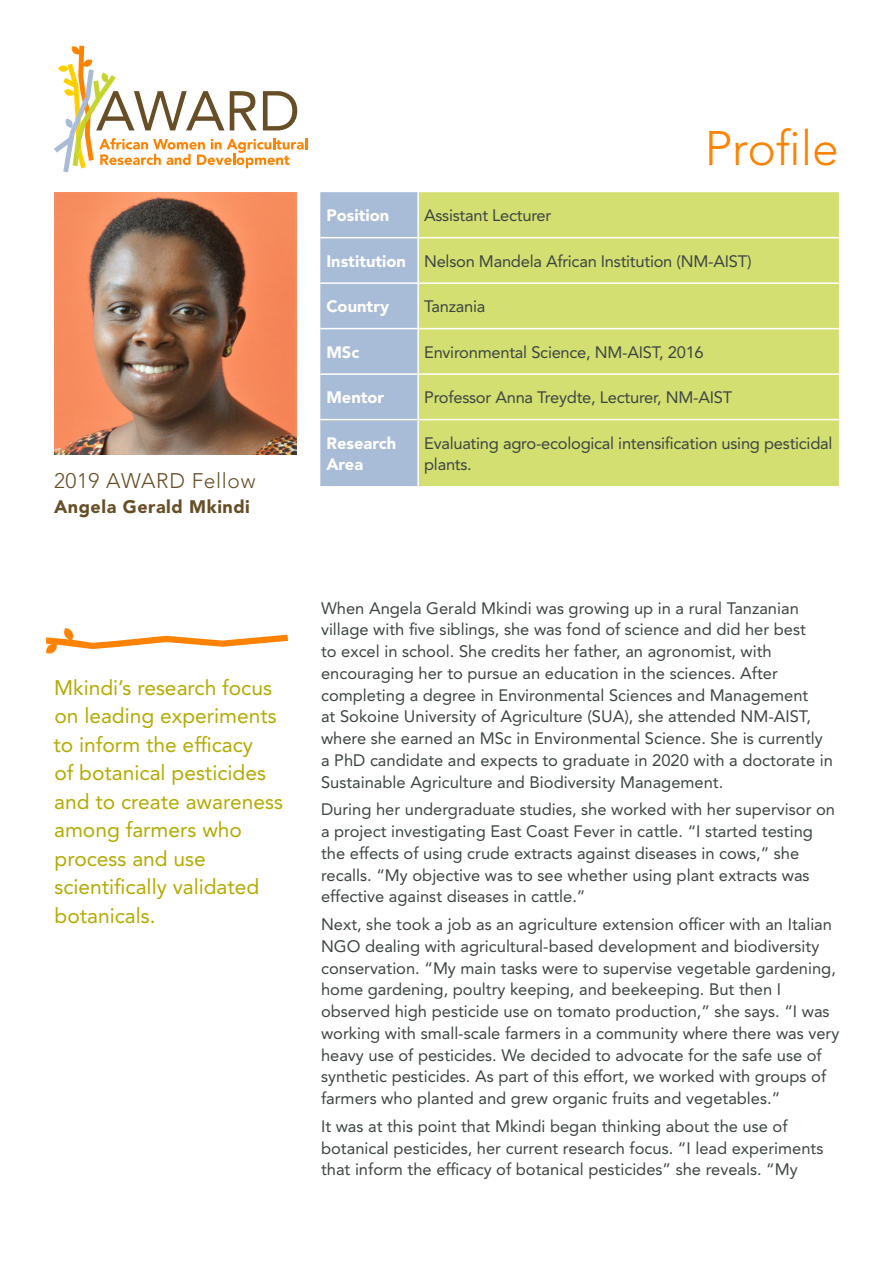
<style>
.page{position:relative;width:893px;height:1263px;background:#fff}
.page>*{position:absolute;margin:0;border:0;box-sizing:border-box;transform-origin:0 0}
.t1{font:300 48px "Avenir LT Std";color:#ff8200}
.pull_quote{font:21px/28.5px "Avenir LT Std";color:#b3ab00}
._2013_AWARD_Fellow{font:300 21px "Avenir LT Std";letter-spacing:.03em;color:#674e26}
.Fellow_Name{font:900 18px "Avenir LT Std";letter-spacing:.03em;color:#674e26}
.Award_Body_Copy{font:16.5px/21.8px "Avenir LT Std";color:#3d4543}
.Chart_Data{font:16.5px/21.8px "Avenir LT Std";letter-spacing:-.015em;color:#3d4543}
.Chart_Headings{font:900 16.5px/21.8px "Avenir LT Std";color:#fff}
</style>
<div class="page">
<svg style="left:54px;top:46px;width:253px;height:126px"></svg>
<div style="left:320px;top:192px;width:97px;height:294px;background:#a8bbd7"></div>
<div style="left:419px;top:192px;width:420px;height:294px;background:#d4df71"></div>
<hr style="left:320px;top:237px;width:98px;height:1px;background:#fff">
<hr style="left:418px;top:237px;width:421px;height:1px;background:#fff">
<hr style="left:320px;top:282px;width:98px;height:2px;background:#fff">
<hr style="left:418px;top:282px;width:421px;height:2px;background:#fff">
<hr style="left:320px;top:328px;width:98px;height:1px;background:#fff">
<hr style="left:418px;top:328px;width:421px;height:1px;background:#fff">
<hr style="left:320px;top:373px;width:98px;height:2px;background:#fff">
<hr style="left:418px;top:373px;width:421px;height:2px;background:#fff">
<hr style="left:320px;top:419px;width:98px;height:1px;background:#fff">
<hr style="left:418px;top:419px;width:421px;height:1px;background:#fff">
<svg style="left:46px;top:628px;width:242px;height:26px"></svg>
<img style="left:54px;top:192px;width:242px;height:262px">
<p class="_2013_AWARD_Fellow" style="left:54px;top:468px;width:203px">2019 AWARD Fellow</p>
<p class="Fellow_Name" style="left:54px;top:496px;width:197px">Angela Gerald Mkindi</p>
<p class="pull_quote" style="left:53px;top:673px;width:231px">Mkindi’s research focus on leading experiments to inform the efficacy<br>of botanical pesticides and to create awareness among farmers who process and use scientifically validated botanicals.</p>
<p class="t1" style="left:705px;top:120px;width:136px">Profile</p>
<p class="Chart_Headings" style="left:326px;top:204px;width:64px">Position</p>
<p class="Chart_Data" style="left:424px;top:205px;width:129px">Assistant Lecturer</p>
<p class="Chart_Headings" style="left:326px;top:250px;width:81px">Institution</p>
<p class="Chart_Data" style="left:424px;top:250px;width:329px">Nelson Mandela African Institution (NM-AIST)</p>
<p class="Chart_Headings" style="left:326px;top:295px;width:64px">Country</p>
<p class="Chart_Data" style="left:424px;top:296px;width:63px">Tanzania</p>
<p class="Chart_Headings" style="left:326px;top:341px;width:34px">MSc</p>
<p class="Chart_Data" style="left:424px;top:341px;width:281px">Environmental Science, NM-AIST, 2016</p>
<p class="Chart_Headings" style="left:326px;top:386px;width:60px">Mentor</p>
<p class="Chart_Data" style="left:424px;top:387px;width:310px">Professor Anna Treydte, Lecturer, NM-AIST</p>
<p class="Chart_Headings" style="left:326px;top:432px;width:71px">Research<br>Area</p>
<p class="Chart_Data" style="left:424px;top:432px;width:410px">Evaluating agro-ecological intensification using pesticidal plants.</p>
<p class="Award_Body_Copy" style="left:321px;top:597px;width:513px">When Angela Gerald Mkindi was growing up in a rural Tanzanian village with five siblings, she was fond of science and did her best<br>to excel in school. She credits her father, an agronomist, with encouraging her to pursue an education in the sciences. After completing a degree in Environmental Sciences and Management<br>at Sokoine University of Agriculture (SUA), she attended NM-AIST, where she earned an MSc in Environmental Science. She is currently a PhD candidate and expects to graduate in 2020 with a doctorate in Sustainable Agriculture and Biodiversity Management.</p>
<p class="Award_Body_Copy" style="left:321px;top:799px;width:515px">During her undergraduate studies, she worked with her supervisor on a project investigating East Coast Fever in cattle. “I started testing the effects of using crude extracts against diseases in cows,” she recalls. “My objective was to see whether using plant extracts was effective against diseases in cattle.”</p>
<p class="Award_Body_Copy" style="left:321px;top:914px;width:520px">Next, she took a job as an agriculture extension officer with an Italian NGO dealing with agricultural-based development and biodiversity conservation. “My main tasks were to supervise vegetable gardening, home gardening, poultry keeping, and beekeeping. But then I observed high pesticide use on tomato production,” she says. “I was working with small-scale farmers in a community where there was very heavy use of pesticides. We decided to advocate for the safe use of synthetic pesticides. As part of this effort, we worked with groups of farmers who planted and grew organic fruits and vegetables.”</p>
<p class="Award_Body_Copy" style="left:321px;top:1115px;width:504px">It was at this point that Mkindi began thinking about the use of botanical pesticides, her current research focus. “I lead experiments that inform the efficacy of botanical pesticides” she reveals. “My</p>
</div>
